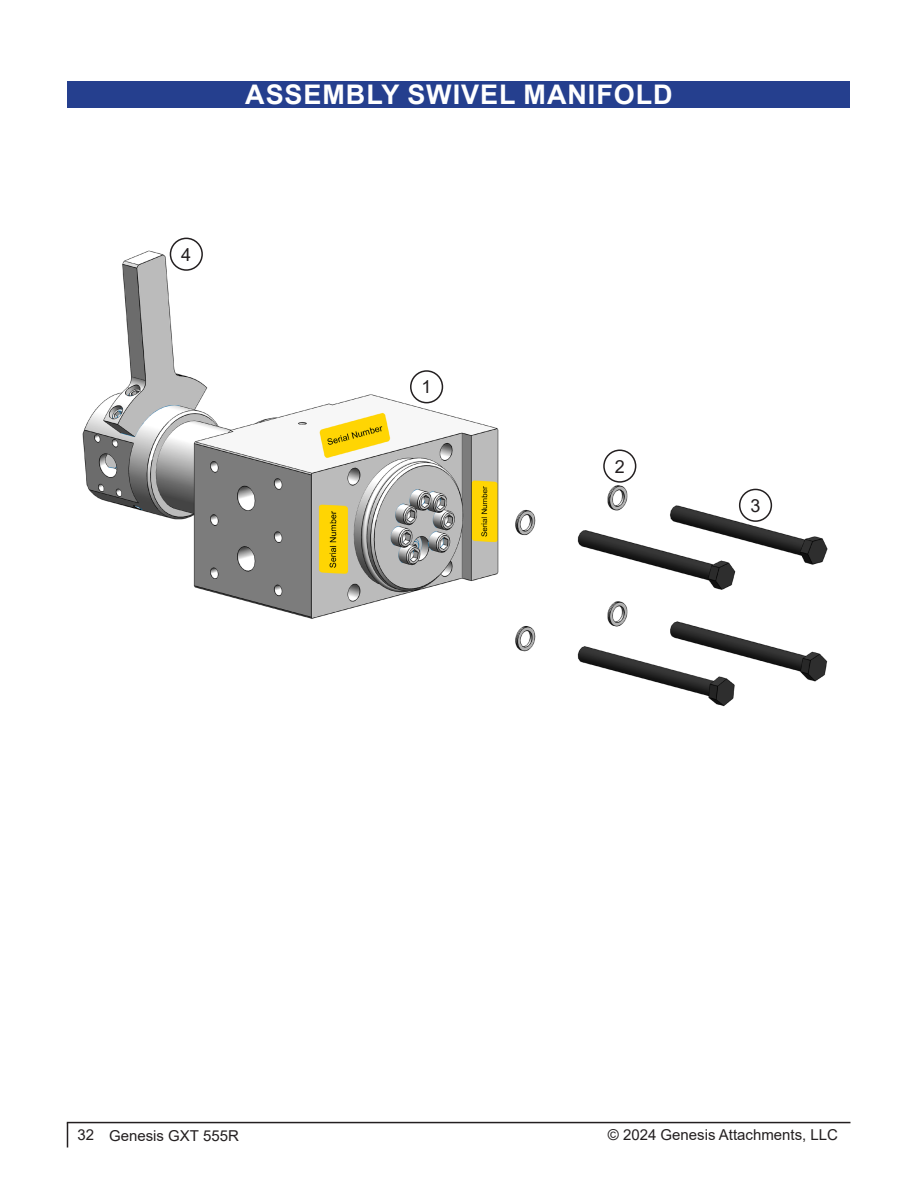
<style>
.page{position:relative;width:918px;height:1188px;background:#fff}
.page>*{position:absolute;margin:0;border:0;box-sizing:border-box;transform-origin:0 0}
.Section_Headings_Rev{font:700 27px "Arial";letter-spacing:.035em;color:#fff}
.t1{font:18px "Arial";color:#231f20}
.t2{font:15px "Arial";color:#231f20}
</style>
<div class="page">
<svg style="left:67px;top:1123px;width:1px;height:25px"></svg>
<hr style="left:67px;top:1122px;width:783px;height:1px;background:#231f20">
<div style="left:68px;top:81px;width:782px;height:27px;background:#253f8e"></div>
<img style="left:82px;top:238px;width:746px;height:469px">
<div style="left:739px;top:489px;width:33px;height:33px;border:2px solid #231f20;border-radius:50%"></div>
<div style="left:603px;top:450px;width:33px;height:33px;border:2px solid #231f20;border-radius:50%"></div>
<div style="left:410px;top:370px;width:33px;height:33px;border:2px solid #231f20;border-radius:50%"></div>
<div style="left:170px;top:238px;width:33px;height:33px;border:2px solid #231f20;border-radius:50%"></div>
<p class="Section_Headings_Rev" style="left:245px;top:76px;width:429px">ASSEMBLY SWIVEL MANIFOLD</p>
<p class="t1" style="left:181px;top:242px;width:12px">4</p>
<p class="t1" style="left:422px;top:375px;width:12px">1</p>
<p class="t1" style="left:615px;top:454px;width:12px">2</p>
<p class="t1" style="left:751px;top:493px;width:12px">3</p>
<p class="t2" style="left:77px;top:1125px;width:163px">32 Genesis GXT 555R</p>
<p class="t2" style="left:608px;top:1125px;width:232px">© 2024 Genesis Attachments, LLC</p>
</div>
